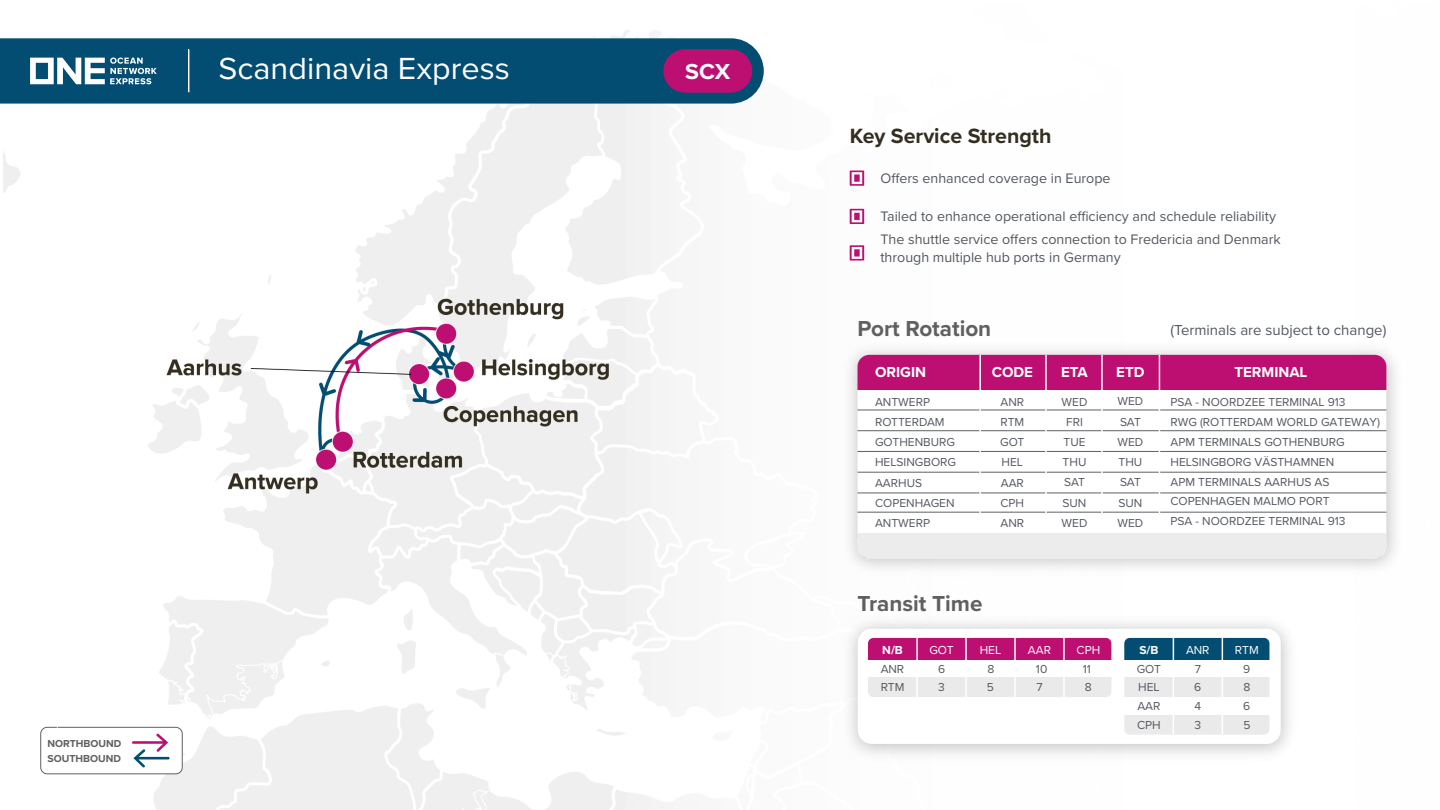
<style>
.page{position:relative;width:1440px;height:810px;background:#fff}
.page>*{position:absolute;margin:0;border:0;box-sizing:border-box;transform-origin:0 0}
.t1{font:31.65px "Proxima Nova";color:#fff}
.t2{font:700 22.5px "Proxima Nova";color:#606060}
.t3{font:700 22.5px "Proxima Nova";color:#fff}
.t4{font:700 21.38px "Proxima Nova";color:#332e20}
.t5{font:15px "Proxima Nova";color:#545860}
.t6{font:700 15px "Proxima Nova";color:#fff}
.t7{font:14.25px/23px "Proxima Nova";color:#53585f}
.t8{font:12px/20.2px "Proxima Nova";color:#545860}
.t9{font:12px "Proxima Nova";color:#fff}
.t10{font:700 12px "Proxima Nova";color:#fff}
.t11{font:700 10.5px/15.1px "Proxima Nova";color:#606060}
</style>
<div class="page">
<img style="left:4px;top:31px;width:622px;height:779px">
<div style="left:0;top:38px;width:764px;height:66px;background:#024d71"></div>
<img style="left:849px;top:349px;width:547px;height:220px">
<svg style="left:857px;top:389px;width:529px;height:145px"></svg>
<div style="left:857px;top:355px;width:529px;height:34px;background:#bd0f72"></div>
<hr style="left:857px;top:410px;width:529px;height:1px;background:#606060">
<hr style="left:857px;top:431px;width:529px;height:1px;background:#606060">
<hr style="left:857px;top:451px;width:529px;height:1px;background:#606060">
<hr style="left:857px;top:472px;width:529px;height:1px;background:#606060">
<hr style="left:857px;top:493px;width:529px;height:1px;background:#606060">
<hr style="left:857px;top:512px;width:529px;height:1px;background:#606060">
<hr style="left:979px;top:355px;width:2px;height:204px;background:#fff">
<hr style="left:1045px;top:355px;width:2px;height:204px;background:#fff">
<hr style="left:1101px;top:355px;width:2px;height:204px;background:#fff">
<hr style="left:1159px;top:355px;width:1px;height:204px;background:#fff">
<div style="left:857px;top:534px;width:529px;height:25px;background:#ececec"></div>
<div style="left:868px;top:638px;width:243px;height:22px;background:#bd0f72"></div>
<div style="left:868px;top:678px;width:243px;height:19px;background:#eaeaea"></div>
<hr style="left:916px;top:638px;width:2px;height:59px;background:#fff">
<hr style="left:965px;top:638px;width:2px;height:59px;background:#fff">
<hr style="left:1014px;top:638px;width:2px;height:59px;background:#fff">
<hr style="left:1063px;top:638px;width:2px;height:59px;background:#fff">
<div style="left:1124px;top:638px;width:145px;height:22px;background:#024d71"></div>
<div style="left:1124px;top:678px;width:145px;height:19px;background:#eaeaea"></div>
<div style="left:1124px;top:715px;width:145px;height:20px;background:#eaeaea"></div>
<hr style="left:1173px;top:638px;width:1px;height:97px;background:#fff">
<hr style="left:1222px;top:638px;width:1px;height:97px;background:#fff">
<div style="left:663px;top:49px;width:89px;height:44px;background:#bd0f72;border-radius:22px"></div>
<svg style="left:30px;top:58px;width:127px;height:26px"></svg>
<hr style="left:189px;top:50px;width:1px;height:42px;background:#fff">
<svg style="left:850px;top:171px;width:14px;height:15px"></svg>
<svg style="left:852px;top:172px;width:10px;height:12px"></svg>
<svg style="left:850px;top:209px;width:14px;height:15px"></svg>
<svg style="left:852px;top:210px;width:10px;height:12px"></svg>
<svg style="left:850px;top:245px;width:14px;height:16px"></svg>
<svg style="left:852px;top:247px;width:10px;height:12px"></svg>
<svg style="left:4px;top:634px;width:574px;height:176px"></svg>
<h1 class="t1" style="left:218px;top:53px;width:293px">Scandinavia Express</h1>
<h2 class="t3" style="left:685px;top:62px;width:47px">SCX</h2>
<p class="t11" style="left:47px;top:736px;width:75px">NORTHBOUND<br>SOUTHBOUND</p>
<h3 class="t4" style="left:850px;top:127px;width:203px">Key Service Strength</h3>
<p class="t7" style="left:880px;top:167px;width:232px">Offers enhanced coverage in Europe</p>
<p class="t7" style="left:880px;top:205px;width:402px">Tailed to enhance operational efficiency and schedule reliability<br>The shuttle service offers connection to Fredericia and Denmark</p>
<p class="t7" style="left:880px;top:246px;width:242px">through multiple hub ports in Germany</p>
<h2 class="t2" style="left:857px;top:319px;width:135px">Port Rotation</h2>
<p class="t5" style="left:1171px;top:322px;width:217px">(Terminals are subject to change)</p>
<p class="t6" style="left:875px;top:366px;width:53px">ORIGIN</p>
<p class="t6" style="left:1061px;top:366px;width:28px">ETA</p>
<p class="t6" style="left:1116px;top:366px;width:30px">ETD</p>
<p class="t6" style="left:1234px;top:366px;width:75px">TERMINAL</p>
<p class="t6" style="left:992px;top:366px;width:43px">CODE</p>
<p class="t8" style="left:875px;top:392px;width:83px">ANTWERP<br>ROTTERDAM<br>GOTHENBURG<br>HELSINGBORG<br>AARHUS<br>COPENHAGEN<br>ANTWERP</p>
<p class="t8" style="left:1000px;top:392px;width:26px;text-align:justify">ANR RTM GOT HEL AAR CPH ANR</p>
<p class="t8" style="left:1062px;top:392px;width:27px;text-align:center">WED<br>FRI<br>TUE<br>THU<br>SAT<br>SUN<br>WED</p>
<p class="t8" style="left:1118px;top:392px;width:27px">WED<br>SAT<br>WED<br>THU<br>SAT<br>SUN<br>WED</p>
<p class="t8" style="left:1170px;top:393px;width:211px;line-height:19.8px">PSA - NOORDZEE TERMINAL 913<br>RWG (ROTTERDAM WORLD GATEWAY)<br>APM TERMINALS GOTHENBURG<br>HELSINGBORG VÄSTHAMNEN<br>APM TERMINALS AARHUS AS<br>COPENHAGEN MALMO PORT<br>PSA - NOORDZEE TERMINAL 913</p>
<h2 class="t2" style="left:857px;top:594px;width:127px">Transit Time</h2>
<p class="t9" style="left:929px;top:644px;width:26px">GOT</p>
<p class="t8" style="left:938px;top:659px;width:9px;line-height:18.8px">6<br>3</p>
<p class="t10" style="left:882px;top:645px;width:22px">N/B</p>
<p class="t8" style="left:881px;top:659px;width:25px;line-height:18.8px">ANR<br>RTM</p>
<p class="t9" style="left:980px;top:644px;width:23px">HEL</p>
<p class="t8" style="left:987px;top:659px;width:9px;line-height:18.8px">8<br>5</p>
<p class="t9" style="left:1028px;top:644px;width:25px">AAR</p>
<p class="t8" style="left:1036px;top:659px;width:13px;line-height:18.8px">10<br>7</p>
<p class="t9" style="left:1077px;top:644px;width:25px">CPH</p>
<p class="t8" style="left:1083px;top:659px;width:11px;line-height:18.8px">11<br>8</p>
<p class="t10" style="left:1139px;top:645px;width:21px">S/B</p>
<p class="t8" style="left:1137px;top:659px;width:26px;line-height:18.8px;text-align:justify">GOT HEL AAR CPH</p>
<p class="t9" style="left:1186px;top:644px;width:25px">ANR</p>
<p class="t8" style="left:1194px;top:659px;width:9px;line-height:18.8px;text-align:justify">7<br>6<br>4<br>3</p>
<p class="t9" style="left:1235px;top:644px;width:25px">RTM</p>
<p class="t8" style="left:1243px;top:659px;width:9px;line-height:18.8px;text-align:justify">9<br>8<br>6<br>5</p>
</div>
